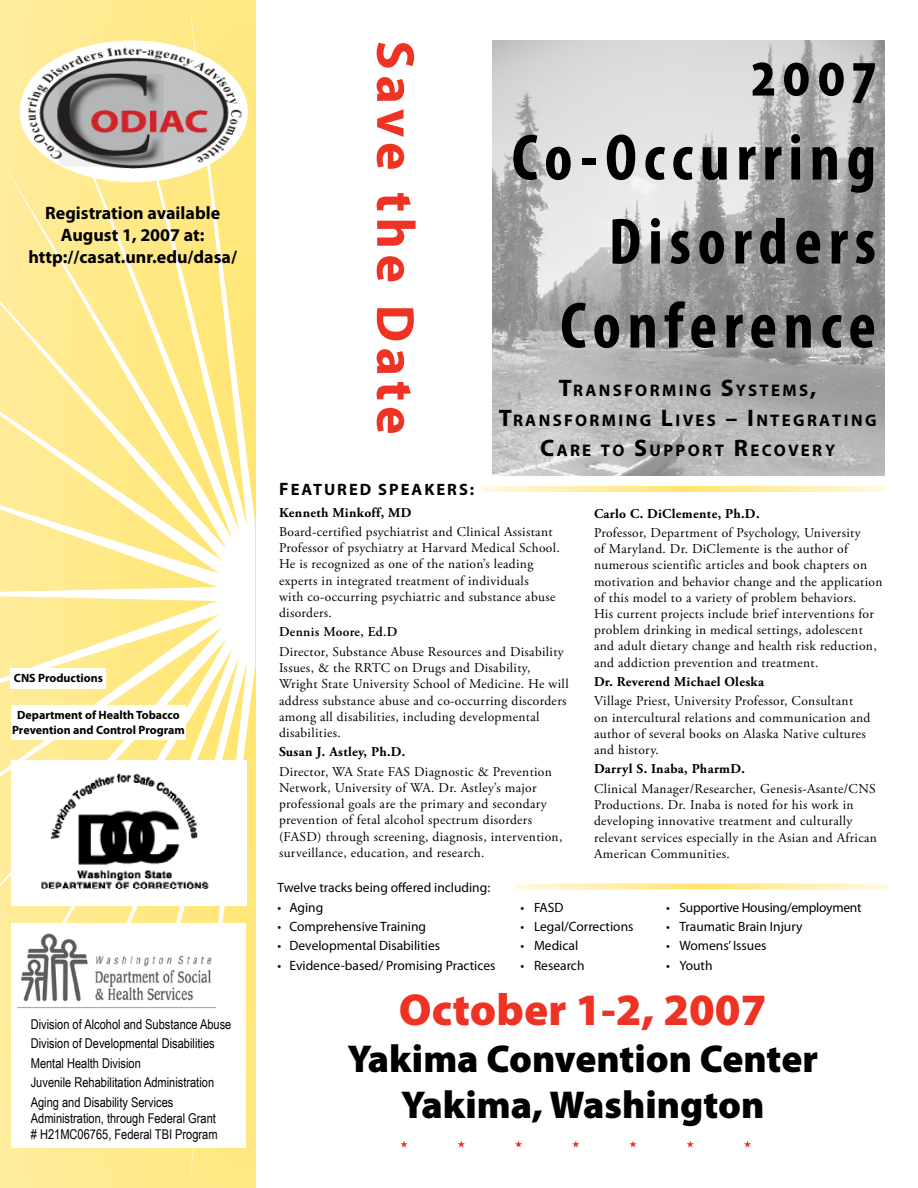
<style>
.page{position:relative;width:918px;height:1188px;background:#fff}
.page>*{position:absolute;margin:0;border:0;box-sizing:border-box;transform-origin:0 0}
.t1{font:700 condensed 66px/84px "Myriad Pro";letter-spacing:.1em;color:#000;text-align:right}
.t2{font:700 54px "Myriad Pro";color:#ee3224}
.t3{font:900 45px "Myriad Pro";color:#ee3224}
.t4{font:900 39px/46.8px "Myriad Pro";color:#000;text-align:center}
.t5{font:700 18px/21.6px "Myriad Pro";color:#000;text-align:center}
.t6{font:700 16.8px/30px "Myriad Pro";letter-spacing:.145em;color:#000;text-align:center}
.t7{font:700 16.5px "Myriad Pro";letter-spacing:.12em;color:#000}
.t8{font:13.5px/16.2px "Adobe Garamond Pro";letter-spacing:.025em;color:#000}
.t9{font:13.5px/19.5px "Arial Narrow";color:#000}
.t10{font:13.5px "Myriad Pro";color:#000}
.t11{font:700 13.5px "Adobe Garamond Pro";letter-spacing:.025em;color:#000}
.t12{font:13.5px "Myriad Pro";letter-spacing:-.02em;color:#000}
.t13{font:600 13.5px "Adobe Garamond Pro";letter-spacing:.025em;color:#000}
.t14{font:700 12px/14.4px "Myriad Pro";color:#000;text-align:center}
.s1{font-size:24px}
.s2{font-size:18px}
</style>
<div class="page">
<svg style="left:0;top:0;width:255px;height:1188px;background:#ffec9c"></svg>
<img style="left:493px;top:40px;width:392px;height:436px">
<svg style="left:482px;top:486px;width:403px;height:6px;background:#ffeea9"></svg>
<svg style="left:514px;top:884px;width:374px;height:6px;background:#fff0b1"></svg>
<div style="left:11px;top:705px;width:174px;height:35px;background:#fff"></div>
<div style="left:10px;top:668px;width:96px;height:20px;background:#fff"></div>
<div style="left:11px;top:923px;width:235px;height:172px;background:#fff"></div>
<svg style="left:400px;top:1141px;width:8px;height:7px"></svg>
<svg style="left:458px;top:1141px;width:7px;height:7px"></svg>
<svg style="left:515px;top:1141px;width:7px;height:7px"></svg>
<svg style="left:572px;top:1141px;width:7px;height:7px"></svg>
<svg style="left:629px;top:1141px;width:8px;height:7px"></svg>
<svg style="left:687px;top:1141px;width:7px;height:7px"></svg>
<svg style="left:744px;top:1141px;width:7px;height:7px"></svg>
<div style="left:11px;top:760px;width:236px;height:146px;background:#fff"></div>
<img style="left:41px;top:773px;width:168px;height:117px">
<img style="left:20px;top:43px;width:227px;height:139px;border-radius:50%">
<div style="left:11px;top:1019px;width:235px;height:129px;background:#fff"></div>
<img style="left:17px;top:934px;width:198px;height:75px">
<h3 class="t5" style="left:28px;top:203px;width:210px">Registration available<br>August 1, 2007 at: http://casat.unr.edu/dasa/</h3>
<p class="t14" style="left:14px;top:671px;width:91px">CNS Productions</p>
<p class="t14" style="left:12px;top:708px;width:174px">Department of Health Tobacco<br>Prevention and Control Program</p>
<p class="t9" style="left:31px;top:1014px;width:202px">Division of Alcohol and Substance Abuse Division of Developmental Disabilities Mental Health Division<br>Juvenile Rehabilitation Administration Aging and Disability Services</p>
<p class="t9" style="left:31px;top:1109px;width:188px;line-height:16.2px">Administration, through Federal Grant # H21MC06765, Federal TBI Program</p>
<h2 class="t2" style="left:426px;top:40px;width:396px;rotate:90deg">Save the Date</h2>
<h1 class="t1" style="left:512px;top:33px;width:366px">2007<br>Co-Occurring<br>Disorders<br>Conference</h1>
<p class="t6" style="left:499px;top:376px;width:379px"><span class="s1">T</span>ransforming <span class="s1">S</span>ystems<span class="s1">,<br>T</span>ransforming <span class="s1">L</span>ives <span class="s1">– I</span> ntegrating<br><span class="s1">C</span>are to <span class="s1">S</span>upport <span class="s1">R</span>ecovery</p>
<p class="t7" style="left:279px;top:480px;width:196px"><span class="s2">F</span>eatured Speakers:</p>
<p class="t11" style="left:279px;top:504px;width:134px">Kenneth Minkoff, MD</p>
<p class="t8" style="left:279px;top:524px;width:282px">Board-certified psychiatrist and Clinical Assistant Professor of psychiatry at Harvard Medical School.<br>He is recognized as one of the nation’s leading experts in integrated treatment of individuals<br>with co-occurring psychiatric and substance abuse disorders.</p>
<p class="t13" style="left:279px;top:624px;width:120px">Dennis Moore, Ed.D</p>
<p class="t8" style="left:279px;top:644px;width:291px">Director, Substance Abuse Resources and Disability Issues, &amp; the RRTC on Drugs and Disability, Wright State University School of Medicine. He will address substance abuse and co-occurring discorders among all disabilities, including developmental disabilities.</p>
<p class="t11" style="left:279px;top:744px;width:128px">Susan J. Astley, Ph.D.</p>
<p class="t8" style="left:279px;top:764px;width:285px">Director, WA State FAS Diagnostic &amp; Prevention Network, University of WA. Dr. Astley’s major professional goals are the primary and secondary prevention of fetal alcohol spectrum disorders (FASD) through screening, diagnosis, intervention, surveillance, education, and research.</p>
<p class="t11" style="left:594px;top:505px;width:167px">Carlo C. DiClemente, Ph.D.</p>
<p class="t8" style="left:594px;top:525px;width:290px">Professor, Department of Psychology, University<br>of Maryland. Dr. DiClemente is the author of numerous scientific articles and book chapters on motivation and behavior change and the application of this model to a variety of problem behaviors.<br>His current projects include brief interventions for problem drinking in medical settings, adolescent and adult dietary change and health risk reduction, and addiction prevention and treatment.</p>
<p class="t11" style="left:594px;top:674px;width:172px">Dr. Reverend Michael Oleska</p>
<p class="t8" style="left:594px;top:694px;width:278px">Village Priest, University Professor, Consultant<br>on intercultural relations and communication and author of several books on Alaska Native cultures and history.</p>
<p class="t11" style="left:594px;top:761px;width:152px">Darryl S. Inaba, PharmD.</p>
<p class="t8" style="left:594px;top:781px;width:285px">Clinical Manager/Researcher, Genesis-Asante/CNS Productions. Dr. Inaba is noted for his work in developing innovative treatment and culturally relevant services especially in the Asian and African American Communities.</p>
<p class="t10" style="left:278px;top:880px;width:214px">Twelve tracks being offered including:</p>
<p class="t10" style="left:278px;top:900px;width:47px">• Aging</p>
<p class="t10" style="left:520px;top:900px;width:44px">• FASD</p>
<p class="t12" style="left:666px;top:900px;width:197px">• Supportive Housing/employment</p>
<p class="t10" style="left:278px;top:919px;width:150px">• Comprehensive Training</p>
<p class="t10" style="left:520px;top:919px;width:115px">• Legal/Corrections</p>
<p class="t10" style="left:666px;top:919px;width:138px">• Traumatic Brain Injury</p>
<p class="t10" style="left:278px;top:939px;width:164px">• Developmental Disabilities</p>
<p class="t10" style="left:520px;top:939px;width:59px">• Medical</p>
<p class="t10" style="left:666px;top:939px;width:102px">• Womens’ Issues</p>
<p class="t10" style="left:278px;top:958px;width:219px">• Evidence-based/ Promising Practices</p>
<p class="t10" style="left:520px;top:958px;width:66px">• Research</p>
<p class="t10" style="left:666px;top:958px;width:48px">• Youth</p>
<h3 class="t3" style="left:399px;top:984px;width:369px">October 1-2, 2007</h3>
<h3 class="t4" style="left:347px;top:1035px;width:472px">Yakima Convention Center<br>Yakima, Washington</h3>
</div>
